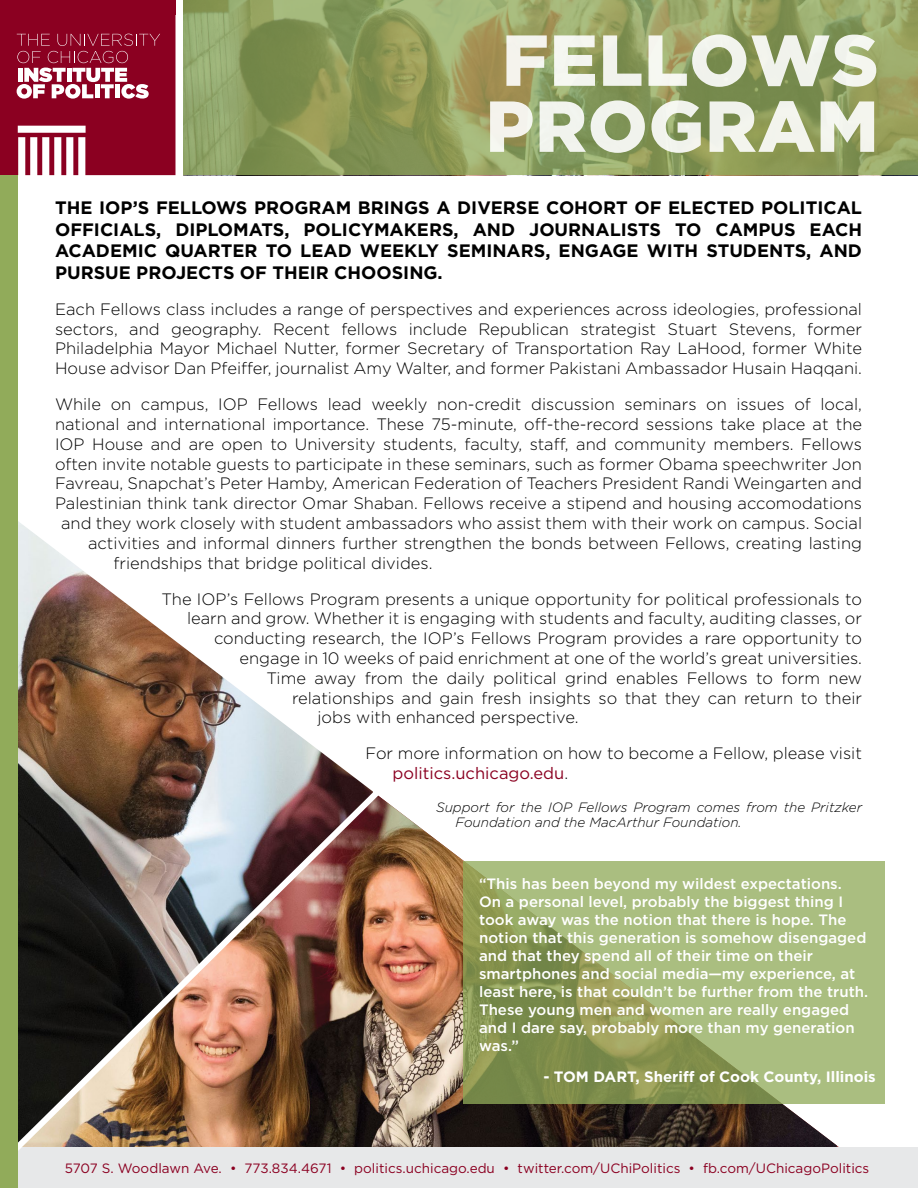
<style>
.page{position:relative;width:918px;height:1188px;background:#fff}
.page>*{position:absolute;margin:0;border:0;box-sizing:border-box;transform-origin:0 0}
.t1{font:900 72px/66px "Gotham";letter-spacing:.015em;color:#fff}
.t2{font:700 18px/21.6px "Gotham";color:#000;text-align:justify}
.t3{font:300 16.5px/19.8px "Gotham";color:#000;text-align:justify}
.t4{font:500 15px/18px "Gotham";color:#fff}
.t5{font:700 15px "Gotham";color:#fff}
.t6{font:13.5px "Gotham";color:#8b0021}
.t7{font:italic 300 13.5px/15px "Gotham";color:#000}
.s1{font-weight:400;color:#8b0021}
</style>
<div class="page">
<img style="left:387px;top:802px;width:450px;height:346px">
<svg style="left:184px;top:0;width:734px;height:175px;background:#8e9c5d"></svg>
<div style="left:16px;top:1148px;width:902px;height:40px;background:#e7e8e9"></div>
<svg style="left:8px;top:14px;width:167px;height:161px;background:#9e2b46"></svg>
<div style="left:0;top:0;width:176px;height:14px;background:#8b0021"></div>
<div style="left:0;top:2px;width:8px;height:173px;background:#8b0021"></div>
<img style="left:17px;top:511px;width:370px;height:645px">
<div style="left:0;top:175px;width:17px;height:1013px;background:#91ab5a"></div>
<svg style="left:463px;top:861px;width:422px;height:243px;background:#9cad6d"></svg>
<h1 class="t1" style="left:486px;top:32px;width:394px">FELLOWS<br>PROGRAM</h1>
<p class="t2" style="left:55px;top:197px;width:809px">THE IOP’S FELLOWS PROGRAM BRINGS A DIVERSE COHORT OF ELECTED POLITICAL OFFICIALS, DIPLOMATS, POLICYMAKERS, AND JOURNALISTS TO CAMPUS EACH ACADEMIC QUARTER TO LEAD WEEKLY SEMINARS, ENGAGE WITH STUDENTS, AND PURSUE PROJECTS OF THEIR CHOOSING.</p>
<p class="t3" style="left:55px;top:299px;width:809px">Each Fellows class includes a range of perspectives and experiences across ideologies, professional sectors, and geography. Recent fellows include Republican strategist Stuart Stevens, former Philadelphia Mayor Michael Nutter, former Secretary of Transportation Ray LaHood, former White House advisor Dan Pfeiffer, journalist Amy Walter, and former Pakistani Ambassador Husain Haqqani.</p>
<p class="t3" style="left:55px;top:394px;width:808px">While on campus, IOP Fellows lead weekly non-credit discussion seminars on issues of local,</p>
<p class="t3" style="left:55px;top:414px;width:809px">national and international importance. These 75-minute, off-the-record sessions take place at the</p>
<p class="t3" style="left:55px;top:434px;width:808px">IOP House and are open to University students, faculty, staff, and community members. Fellows</p>
<p class="t3" style="left:55px;top:454px;width:808px">often invite notable guests to participate in these seminars, such as former Obama speechwriter Jon</p>
<p class="t3" style="left:55px;top:473px;width:809px">Favreau, Snapchat’s Peter Hamby, American Federation of Teachers President Randi Weingarten and</p>
<p class="t3" style="left:55px;top:493px;width:808px">Palestinian think tank director Omar Shaban. Fellows receive a stipend and housing accomodations</p>
<p class="t3" style="left:61px;top:513px;width:803px">and they work closely with student ambassadors who assist them with their work on campus. Social</p>
<p class="t3" style="left:88px;top:533px;width:775px">activities and informal dinners further strengthen the bonds between Fellows, creating lasting</p>
<p class="t3" style="left:114px;top:553px;width:320px">friendships that bridge political divides.</p>
<p class="t3" style="left:162px;top:589px;width:702px">The IOP’s Fellows Program presents a unique opportunity for political professionals to</p>
<p class="t3" style="left:187px;top:608px;width:677px">learn and grow. Whether it is engaging with students and faculty, auditing classes, or</p>
<p class="t3" style="left:214px;top:628px;width:650px">conducting research, the IOP’s Fellows Program provides a rare opportunity to</p>
<p class="t3" style="left:240px;top:648px;width:624px">engage in 10 weeks of paid enrichment at one of the world’s great universities.</p>
<p class="t3" style="left:267px;top:668px;width:597px">Time away from the daily political grind enables Fellows to form new</p>
<p class="t3" style="left:292px;top:688px;width:572px">relationships and gain fresh insights so that they can return to their</p>
<p class="t3" style="left:318px;top:707px;width:263px">jobs with enhanced perspective.</p>
<p class="t3" style="left:393px;top:743px;width:471px;text-indent:-27px">For more information on how to become a Fellow, please visit <span class="s1">politics.uchicago.edu</span>.</p>
<p class="t7" style="left:456px;top:800px;width:408px;text-indent:-19px">Support for the IOP Fellows Program comes from the Pritzker<br>Foundation and the MacArthur Foundation.</p>
<p class="t4" style="left:479px;top:874px;width:391px">“This has been beyond my wildest expectations.<br>On a personal level, probably the biggest thing I took away was the notion that there is hope. The notion that this generation is somehow disengaged and that they spend all of their time on their smartphones and social media—my experience, at least here, is that couldn’t be further from the truth.<br>These young men and women are really engaged and I dare say, probably more than my generation was.”</p>
<p class="t5" style="left:543px;top:1067px;width:334px">- TOM DART, Sheriff of Cook County, Illinois</p>
<p class="t6" style="left:65px;top:1160px;width:806px">5707 S. Woodlawn Ave. • 773.834.4671 • politics.uchicago.edu • twitter.com/UChiPolitics • fb.com/UChicagoPolitics</p>
</div>
